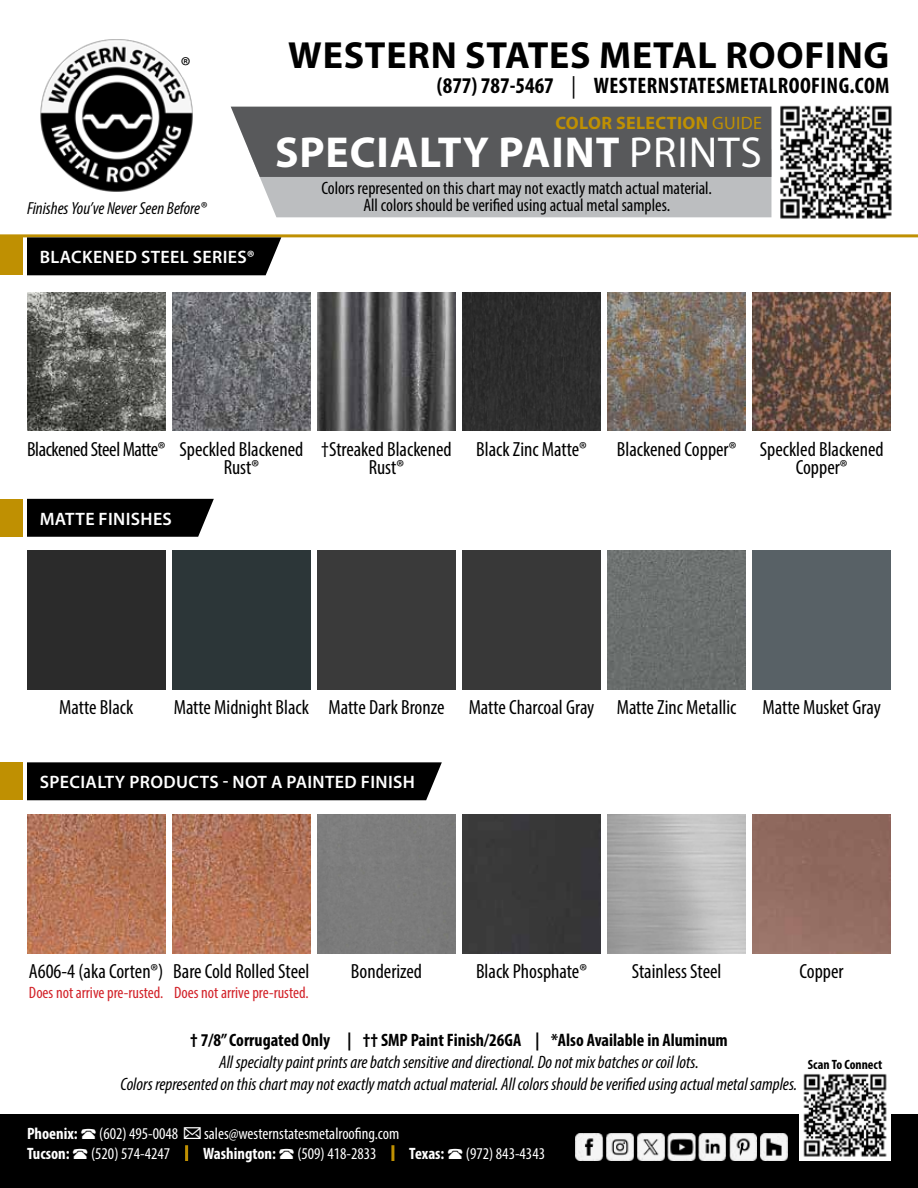
<style>
.page{position:relative;width:918px;height:1188px;background:#fff}
.page>*{position:absolute;margin:0;border:0;box-sizing:border-box;transform-origin:0 0}
.t1{font:700 43.5px "Myriad Pro";letter-spacing:.02em;color:#fff}
.t2{font:700 37.95px "Myriad Pro";letter-spacing:.02em;color:#000}
.t3{font:condensed 26.25px "Myriad Pro";color:#000}
.t4{font:700 condensed 22.5px "Myriad Pro";letter-spacing:.02em;color:#000}
.t5{font:condensed 20.55px/18px "Myriad Pro";color:#000;text-align:center}
.t6{font:condensed 20.55px "Myriad Pro";letter-spacing:-.02em;color:#000}
.t7{font:italic condensed 18px/21.6px "Myriad Pro";color:#000;text-align:center}
.t8{font:condensed 18px/16.5px "Myriad Pro";color:#000;text-align:center}
.t9{font:600 18px "Myriad Pro";letter-spacing:.02em;color:#fff}
.t10{font:700 condensed 18px "Myriad Pro";color:#000}
.t11{font:700 18px "Myriad Pro";letter-spacing:.02em;color:#bf9002}
.t12{font:italic condensed 17.55px "Myriad Pro";color:#000}
.t13{font:condensed 16.5px "Myriad Pro";color:#fff}
.t14{font:condensed 16.5px "Myriad Pro";color:#d2232a}
.t15{font:700 condensed 16.5px "Myriad Pro";color:#fff}
.t16{font:700 condensed 13.5px "Myriad Pro";color:#000}
.s1{font-weight:400}
</style>
<div class="page">
<div style="left:0;top:1115px;width:918px;height:73px;background:#000"></div>
<hr style="left:391px;top:1145px;width:3px;height:16px;background:#bf9002">
<hr style="left:185px;top:1145px;width:3px;height:16px;background:#bf9002">
<img style="left:576px;top:1134px;width:27px;height:27px">
<img style="left:606px;top:1134px;width:28px;height:27px">
<img style="left:668px;top:1134px;width:28px;height:27px">
<img style="left:699px;top:1134px;width:27px;height:27px">
<img style="left:730px;top:1134px;width:27px;height:27px">
<img style="left:760px;top:1134px;width:28px;height:27px">
<img style="left:637px;top:1134px;width:28px;height:27px">
<img style="left:799px;top:1074px;width:92px;height:87px">
<div style="left:27px;top:551px;width:139px;height:138px;background:#2b2b2b"></div>
<div style="left:172px;top:551px;width:139px;height:138px;background:#2c3638"></div>
<div style="left:317px;top:551px;width:139px;height:138px;background:#3a3a3a"></div>
<div style="left:462px;top:551px;width:139px;height:138px;background:#383838"></div>
<img style="left:607px;top:551px;width:139px;height:138px">
<div style="left:752px;top:551px;width:139px;height:138px;background:#586166"></div>
<svg style="left:27px;top:499px;width:187px;height:38px;background:#0c0c0c"></svg>
<div style="left:0;top:499px;width:22px;height:38px;background:#bf9002"></div>
<img style="left:27px;top:815px;width:139px;height:139px">
<img style="left:172px;top:815px;width:139px;height:139px">
<div style="left:462px;top:815px;width:139px;height:139px;background:#383838"></div>
<img style="left:752px;top:815px;width:139px;height:139px">
<div style="left:27px;top:762px;width:415px;height:38px;background:#000"></div>
<div style="left:0;top:762px;width:22px;height:38px;background:#bf9002"></div>
<hr style="left:0;top:234px;width:918px;height:3px;background:#bf9002">
<div style="left:27px;top:237px;width:254px;height:38px;background:#000"></div>
<div style="left:0;top:237px;width:22px;height:38px;background:#bf9002"></div>
<img style="left:27px;top:292px;width:139px;height:139px">
<div style="left:462px;top:292px;width:139px;height:139px;background:#2d2d2d"></div>
<img style="left:752px;top:292px;width:139px;height:139px">
<img style="left:317px;top:292px;width:139px;height:139px">
<img style="left:172px;top:292px;width:139px;height:139px">
<img style="left:607px;top:292px;width:139px;height:139px">
<img style="left:40px;top:39px;width:153px;height:153px">
<svg style="left:231px;top:107px;width:540px;height:110px;background:#818284"></svg>
<img style="left:780px;top:105px;width:112px;height:114px">
<p class="t3" style="left:181px;top:50px;width:11px">®</p>
<p class="t12" style="left:27px;top:198px;width:181px">Finishes You’ve Never Seen Before®</p>
<p class="t9" style="left:40px;top:246px;width:217px">BLACKENED STEEL SERIES®</p>
<h2 class="t2" style="left:288px;top:30px;width:603px">WESTERN STATES METAL ROOFING</h2>
<p class="t4" style="left:437px;top:71px;width:454px">(877) 787-5467 <span class="s1">|</span> WESTERNSTATESMETALROOFING.COM</p>
<p class="t11" style="left:555px;top:111px;width:208px">COLOR SELECTION <span class="s1">GUIDE</span></p>
<h1 class="t1" style="left:275px;top:124px;width:488px">SPECIALTY PAINT <span class="s1">PRINTS</span></h1>
<p class="t8" style="left:322px;top:180px;width:392px">Colors represented on this chart may not exactly match actual material.<br>All colors should be verified using actual metal samples.</p>
<p class="t6" style="left:27px;top:436px;width:140px">Blackened Steel Matte®</p>
<p class="t5" style="left:476px;top:440px;width:112px">Black Zinc Matte®</p>
<p class="t5" style="left:760px;top:440px;width:125px">Speckled Blackened<br>Copper®</p>
<p class="t5" style="left:179px;top:440px;width:125px">Speckled Blackened<br>Rust®</p>
<p class="t5" style="left:617px;top:440px;width:121px">Blackened Copper®</p>
<p class="t5" style="left:321px;top:440px;width:132px">†Streaked Blackened<br>Rust®</p>
<p class="t9" style="left:40px;top:507px;width:134px">MATTE FINISHES</p>
<p class="t5" style="left:59px;top:698px;width:76px">Matte Black</p>
<p class="t5" style="left:174px;top:698px;width:564px">Matte Midnight Black Matte Dark Bronze Matte Charcoal Gray Matte Zinc Metallic</p>
<p class="t5" style="left:763px;top:698px;width:120px">Matte Musket Gray</p>
<p class="t9" style="left:40px;top:771px;width:377px">SPECIALTY PRODUCTS - NOT A PAINTED FINISH</p>
<p class="t5" style="left:29px;top:962px;width:136px">A606-4 (aka Corten®)</p>
<p class="t14" style="left:29px;top:983px;width:136px">Does not arrive pre-rusted.</p>
<p class="t5" style="left:173px;top:962px;width:138px">Bare Cold Rolled Steel</p>
<p class="t14" style="left:174px;top:983px;width:136px">Does not arrive pre-rusted.</p>
<p class="t5" style="left:351px;top:962px;width:73px">Bonderized</p>
<p class="t5" style="left:476px;top:962px;width:112px">Black Phosphate®</p>
<p class="t5" style="left:632px;top:962px;width:91px">Stainless Steel</p>
<p class="t5" style="left:800px;top:962px;width:46px">Copper</p>
<p class="t10" style="left:190px;top:1029px;width:539px">† 7/8” Corrugated Only | †† SMP Paint Finish/26GA | *Also Available in Aluminum</p>
<p class="t7" style="left:121px;top:1051px;width:678px">All specialty paint prints are batch sensitive and directional. Do not mix batches or coil lots.<br>Colors represented on this chart may not exactly match actual material. All colors should be verified using actual metal samples.</p>
<p class="t16" style="left:808px;top:1056px;width:76px">Scan To Connect</p>
<p class="t15" style="left:27px;top:1123px;width:52px">Phoenix:</p>
<p class="t13" style="left:99px;top:1123px;width:81px">(602) 495-0048</p>
<p class="t13" style="left:204px;top:1123px;width:197px">sales@westernstatesmetalroofing.com</p>
<p class="t15" style="left:27px;top:1143px;width:44px">Tucson:</p>
<p class="t13" style="left:91px;top:1144px;width:81px">(520) 574-4247</p>
<p class="t15" style="left:203px;top:1143px;width:74px">Washington:</p>
<p class="t13" style="left:297px;top:1144px;width:81px">(509) 418-2833</p>
<p class="t15" style="left:409px;top:1143px;width:37px">Texas:</p>
<p class="t13" style="left:466px;top:1144px;width:81px">(972) 843-4343</p>
</div>
